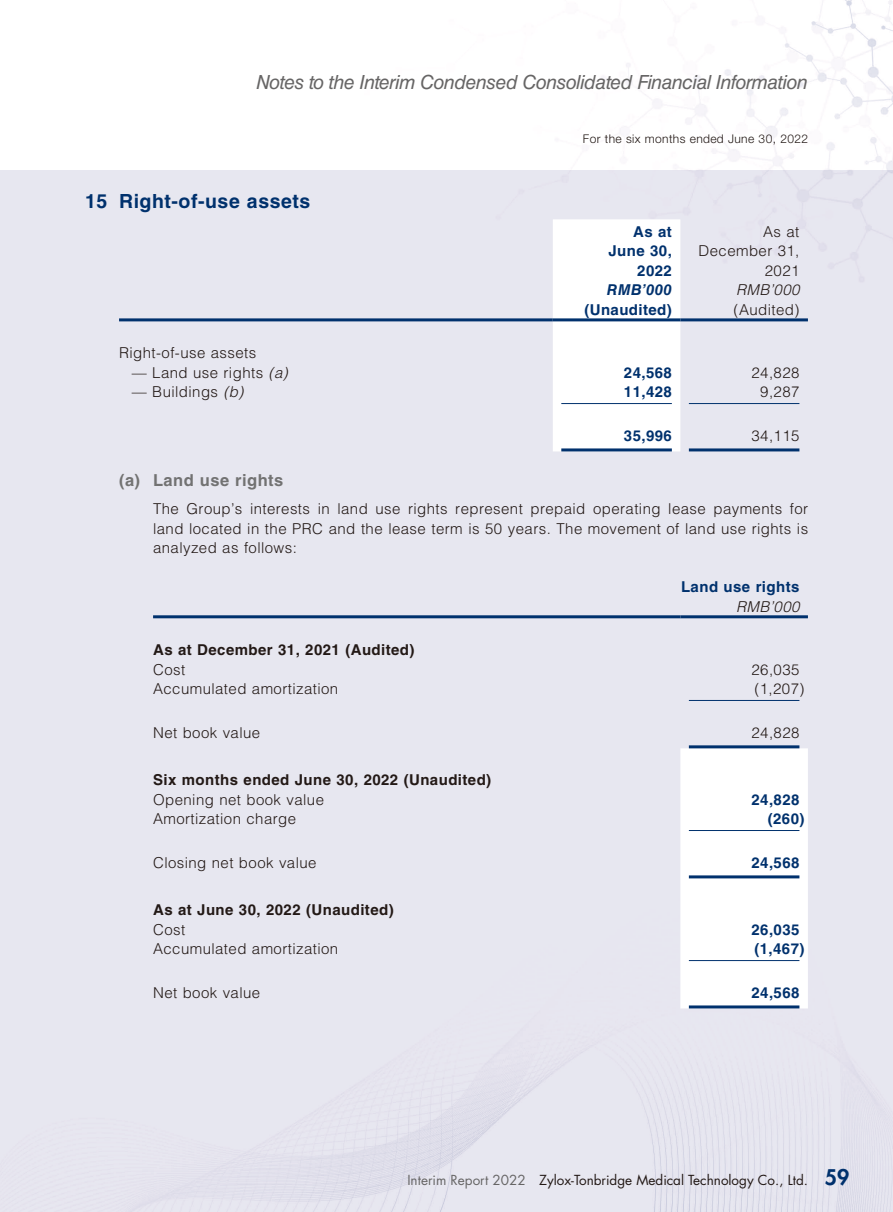
<style>
.page{position:relative;width:893px;height:1212px;background:#fff}
.page>*{position:absolute;margin:0;border:0;box-sizing:border-box;transform-origin:0 0}
.t1{font:italic 19.5px "Helvetica LT Std";letter-spacing:-.025em;color:#666565}
.t2{font:700 19.5px "Helvetica LT Std";letter-spacing:.03em;color:#00316d}
.t3{font:700 16.5px "Helvetica LT Std";letter-spacing:.03em;color:#727272}
.t4{font:300 15px/19.5px "Helvetica LT Std";letter-spacing:.03em;color:#231916;text-align:right}
.t5{font:700 15px/19.5px "Helvetica LT Std";letter-spacing:.03em;color:#00316d;text-align:right}
.t6{font:700 15px "Helvetica LT Std";letter-spacing:.03em;color:#231916}
.t7{font:italic 300 15px "Helvetica LT Std";letter-spacing:.03em;color:#231916}
.t8{font:italic 700 15px "Helvetica LT Std";letter-spacing:.03em;color:#00316d}
.t9{font:13.5px "Futura Std";color:#231916}
.t10{font:300 12px "Helvetica Neue LT Std";letter-spacing:.03em;color:#231916}
.s1{font-style:italic}
.s2{color:#666565}
.s3{font-weight:800;font-size:21px;color:#00316d}
</style>
<div class="page">
<div style="left:0;top:170px;width:893px;height:1042px;background:#e7e7f0"></div>
<div style="left:553px;top:219px;width:127px;height:232px;background:#fff"></div>
<hr style="left:119px;top:318px;width:434px;height:3px;background:#00316d">
<hr style="left:553px;top:318px;width:127px;height:3px;background:#00316d">
<hr style="left:680px;top:318px;width:128px;height:3px;background:#00316d">
<hr style="left:561px;top:403px;width:111px;height:1px;background:#00316d">
<hr style="left:689px;top:403px;width:110px;height:1px;background:#00316d">
<hr style="left:561px;top:448px;width:111px;height:3px;background:#00316d">
<hr style="left:689px;top:448px;width:110px;height:3px;background:#00316d">
<div style="left:680px;top:748px;width:128px;height:260px;background:#fff"></div>
<hr style="left:153px;top:615px;width:527px;height:3px;background:#00316d">
<hr style="left:680px;top:615px;width:128px;height:3px;background:#00316d">
<hr style="left:689px;top:700px;width:110px;height:1px;background:#00316d">
<hr style="left:689px;top:745px;width:110px;height:3px;background:#00316d">
<hr style="left:689px;top:830px;width:110px;height:1px;background:#00316d">
<hr style="left:689px;top:875px;width:110px;height:3px;background:#00316d">
<hr style="left:689px;top:960px;width:110px;height:1px;background:#00316d">
<hr style="left:689px;top:1005px;width:110px;height:3px;background:#00316d">
<h1 class="t1" style="left:256px;top:71px;width:553px">Notes to the Interim Condensed Consolidated Financial Information</h1>
<h1 class="t2" style="left:85px;top:189px;width:227px">15 Right-of-use assets</h1>
<p class="t10" style="left:583px;top:131px;width:227px">For the six months ended June 30, 2022</p>
<p class="t5" style="left:608px;top:221px;width:65px">As at<br>June 30,<br>2022</p>
<p class="t4" style="left:698px;top:221px;width:102px">As at<br>December 31,<br>2021</p>
<p class="t8" style="left:607px;top:281px;width:67px">RMB’000</p>
<p class="t7" style="left:736px;top:280px;width:65px">RMB’000</p>
<p class="t5" style="left:584px;top:299px;width:89px">(Unaudited)</p>
<p class="t4" style="left:734px;top:299px;width:67px">(Audited)</p>
<p class="t4" style="left:119px;top:343px;width:139px">Right-of-use assets</p>
<p class="t4" style="left:132px;top:362px;width:157px">— Land use rights <span class="s1">(a)</span></p>
<p class="t5" style="left:624px;top:362px;width:49px">24,568</p>
<p class="t4" style="left:751px;top:362px;width:49px">24,828</p>
<p class="t4" style="left:132px;top:382px;width:113px">— Buildings <span class="s1">(b)</span></p>
<p class="t5" style="left:624px;top:382px;width:49px">11,428</p>
<p class="t4" style="left:760px;top:382px;width:41px">9,287</p>
<p class="t5" style="left:624px;top:425px;width:49px">35,996</p>
<p class="t4" style="left:751px;top:425px;width:49px">34,115</p>
<p class="t3" style="left:119px;top:470px;width:166px">(a) Land use rights</p>
<p class="t4" style="left:153px;top:499px;width:657px;text-align:justify">The Group’s interests in land use rights represent prepaid operating lease payments for land located in the PRC and the lease term is 50 years. The movement of land use rights is analyzed as follows:</p>
<p class="t5" style="left:681px;top:577px;width:120px">Land use rights</p>
<p class="t7" style="left:736px;top:597px;width:65px">RMB’000</p>
<p class="t6" style="left:153px;top:641px;width:263px">As at December 31, 2021 (Audited)</p>
<p class="t4" style="left:153px;top:659px;width:34px">Cost</p>
<p class="t4" style="left:751px;top:659px;width:49px">26,035</p>
<p class="t4" style="left:153px;top:679px;width:187px">Accumulated amortization</p>
<p class="t4" style="left:754px;top:679px;width:52px">(1,207)</p>
<p class="t4" style="left:153px;top:722px;width:109px">Net book value</p>
<p class="t4" style="left:751px;top:722px;width:49px">24,828</p>
<p class="t6" style="left:153px;top:771px;width:340px">Six months ended June 30, 2022 (Unaudited)</p>
<p class="t4" style="left:153px;top:789px;width:172px">Opening net book value</p>
<p class="t5" style="left:751px;top:789px;width:49px">24,828</p>
<p class="t4" style="left:153px;top:809px;width:145px">Amortization charge</p>
<p class="t5" style="left:768px;top:809px;width:38px">(260)</p>
<p class="t4" style="left:153px;top:852px;width:165px">Closing net book value</p>
<p class="t5" style="left:751px;top:852px;width:49px">24,568</p>
<p class="t6" style="left:153px;top:901px;width:242px">As at June 30, 2022 (Unaudited)</p>
<p class="t4" style="left:153px;top:919px;width:34px">Cost</p>
<p class="t5" style="left:751px;top:919px;width:49px">26,035</p>
<p class="t4" style="left:153px;top:939px;width:187px">Accumulated amortization</p>
<p class="t5" style="left:754px;top:939px;width:52px">(1,467)</p>
<p class="t4" style="left:153px;top:982px;width:109px">Net book value</p>
<p class="t5" style="left:751px;top:982px;width:49px">24,568</p>
<p class="t9" style="left:407px;top:1171px;width:443px"><span class="s2">Interim Report 2022</span> Zylox-Tonbridge Medical Technology Co., Ltd. <span class="s3">59</span></p>
</div>
